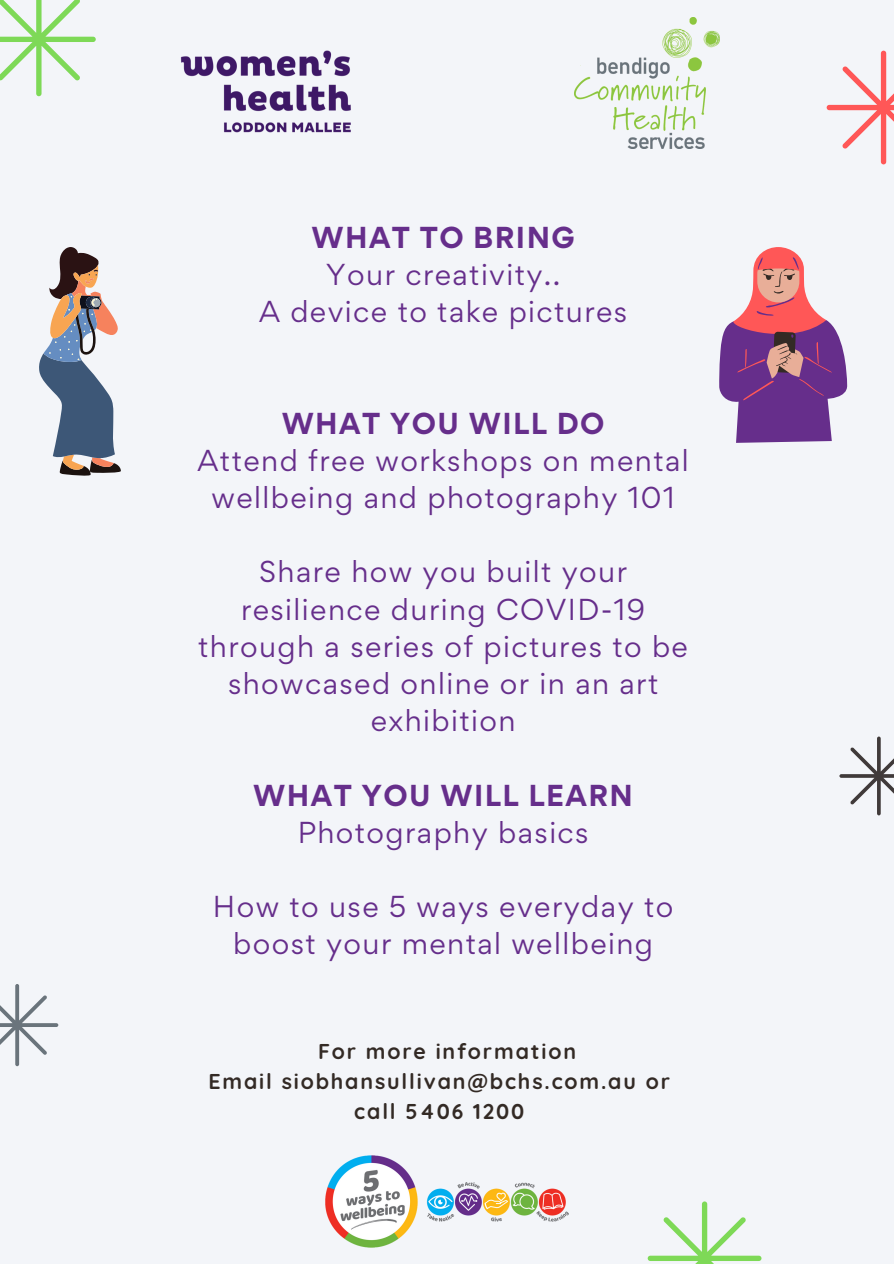
<style>
.page{position:relative;width:894px;height:1264px;background:#fff}
.page>*{position:absolute;margin:0;border:0;box-sizing:border-box;transform-origin:0 0}
.t1{font:27px/37.2px "Gordita";letter-spacing:.05em;color:#662e8b;text-align:center}
.t2{font:700 27px "Gordita";letter-spacing:.05em;color:#662e8b}
.t3{font:700 21.3px "Quicksand";letter-spacing:.085em;color:#332a25}
</style>
<div class="page">
<div style="left:0;top:0;width:893px;height:1263px;background:#f3f5f9"></div>
<svg style="left:0;top:0;width:96px;height:96px"></svg>
<svg style="left:826px;top:51px;width:67px;height:113px"></svg>
<svg style="left:0;top:984px;width:58px;height:82px"></svg>
<svg style="left:839px;top:736px;width:54px;height:79px"></svg>
<svg style="left:647px;top:1201px;width:114px;height:62px"></svg>
<img style="left:180px;top:50px;width:171px;height:83px">
<img style="left:574px;top:18px;width:145px;height:130px">
<svg style="left:39px;top:247px;width:82px;height:229px"></svg>
<svg style="left:719px;top:247px;width:128px;height:196px"></svg>
<img style="left:325px;top:1155px;width:244px;height:93px">
<p class="t2" style="left:311px;top:219px;width:265px">WHAT TO BRING</p>
<p class="t1" style="left:326px;top:256px;width:236px">Your creativity..</p>
<p class="t1" style="left:259px;top:293px;width:369px">A device to take pictures</p>
<p class="t2" style="left:281px;top:405px;width:324px">WHAT YOU WILL DO</p>
<p class="t1" style="left:197px;top:441px;width:492px">Attend free workshops on mental wellbeing and photography 101</p>
<p class="t1" style="left:198px;top:553px;width:491px">Share how you built your resilience during COVID-19 through a series of pictures to be showcased online or in an art exhibition</p>
<p class="t2" style="left:253px;top:776px;width:381px">WHAT YOU WILL LEARN</p>
<p class="t1" style="left:297px;top:813px;width:292px">Photography basics</p>
<p class="t1" style="left:213px;top:887px;width:462px">How to use 5 ways everyday to boost your mental wellbeing</p>
<p class="t3" style="left:318px;top:1037px;width:259px">For more information</p>
<p class="t3" style="left:208px;top:1067px;width:463px">Email siobhansullivan@bchs.com.au or</p>
<p class="t3" style="left:354px;top:1098px;width:171px">call 5406 1200</p>
</div>
